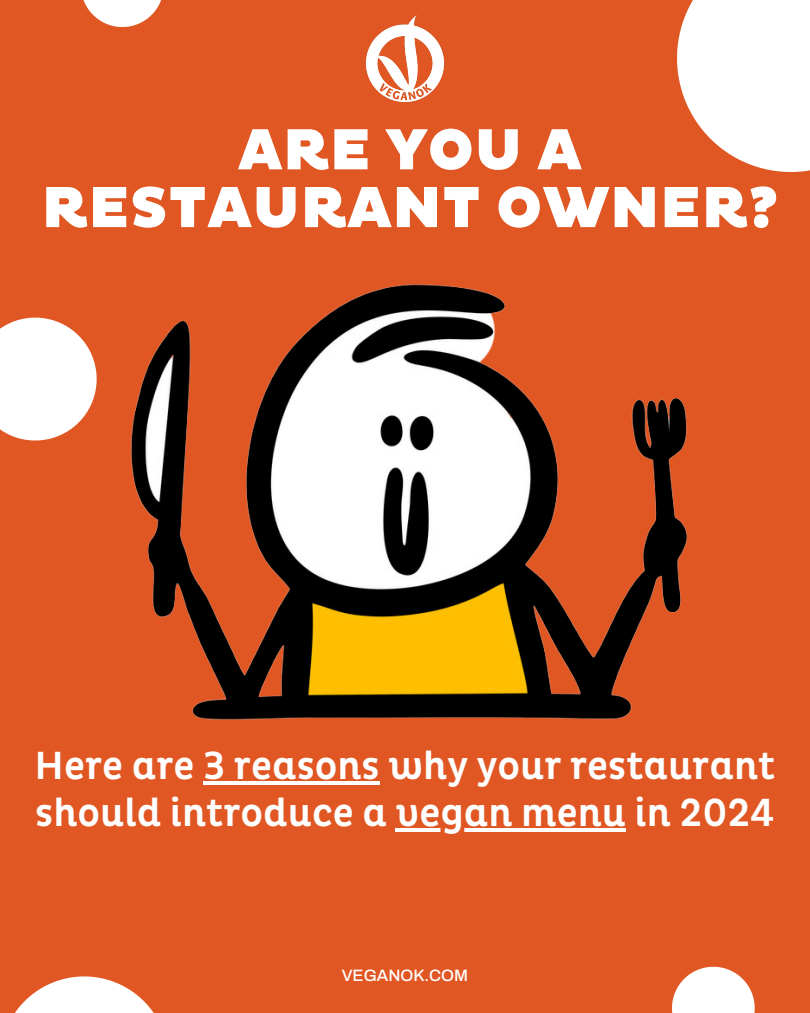
<style>
.page{position:relative;width:810px;height:1013px;background:#fff}
.page>*{position:absolute;margin:0;border:0;box-sizing:border-box;transform-origin:0 0}
.t1{font:900 59px/57.8px "Pluto";color:#fff;text-align:center}
.t2{font:500 40px/47.2px "Pluto Cond";color:#fff}
.t3{font:500 16.5px "Archivo";color:#fff}
</style>
<div class="page">
<div style="left:0;top:0;width:810px;height:1012px;background:#e15723"></div>
<img style="left:365px;top:15px;width:80px;height:88px">
<svg style="left:677px;top:0;width:133px;height:172px;background:#fae8e1"></svg>
<svg style="left:672px;top:966px;width:83px;height:46px"></svg>
<svg style="left:0;top:317px;width:97px;height:123px"></svg>
<svg style="left:15px;top:976px;width:138px;height:36px"></svg>
<svg style="left:83px;top:0;width:78px;height:27px"></svg>
<hr style="left:203px;top:781px;width:177px;height:3px;background:#fff">
<hr style="left:396px;top:828px;width:230px;height:4px;background:#fff">
<img style="left:130px;top:284px;width:557px;height:436px">
<p class="t1" style="left:41px;top:123px;width:739px">ARE YOU A<br>RESTAURANT OWNER?</p>
<p class="t2" style="left:35px;top:743px;width:742px">Here are 3 reasons why your restaurant should introduce a vegan menu in 2024</p>
<p class="t3" style="left:342px;top:966px;width:128px">VEGANOK.COM</p>
</div>
